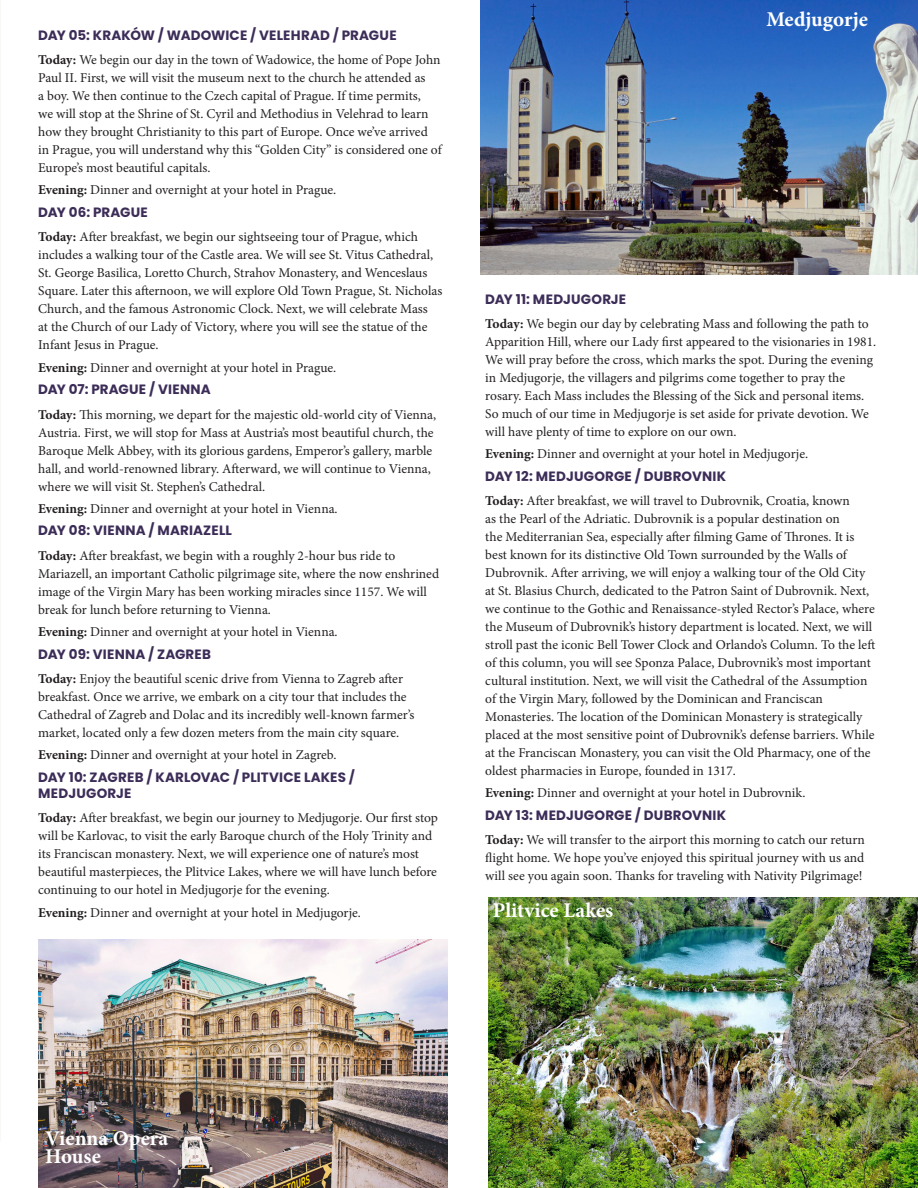
<style>
.page{position:relative;width:918px;height:1188px;background:#fff}
.page>*{position:absolute;margin:0;border:0;box-sizing:border-box;transform-origin:0 0}
.t1{font:700 21px/18px "Minion Pro";color:#fff}
.t2{font:13.5px/18px "Minion Pro";color:#231f20}
.t3{font:700 13.5px/16.2px "Poppins";letter-spacing:.01em;color:#3c2d58}
.s1{font-weight:700}
</style>
<div class="page">
<hr style="left:0;top:0;width:1px;height:1140px;background:#f8f8f7">
<img style="left:481px;top:0;width:437px;height:274px">
<img style="left:38px;top:940px;width:410px;height:248px">
<img style="left:489px;top:897px;width:429px;height:291px">
<p class="t3" style="left:38px;top:27px;width:360px">DAY 05: KRAKÓW / WADOWICE / VELEHRAD / PRAGUE</p>
<p class="t2" style="left:38px;top:51px;width:405px"><span class="s1">Today:</span> We begin our day in the town of Wadowice, the home of Pope John Paul II. First, we will visit the museum next to the church he attended as<br>a boy. We then continue to the Czech capital of Prague. If time permits,<br>we will stop at the Shrine of St. Cyril and Methodius in Velehrad to learn how they brought Christianity to this part of Europe. Once we’ve arrived in Prague, you will understand why this “Golden City” is considered one of Europe’s most beautiful capitals.</p>
<p class="t2" style="left:38px;top:181px;width:300px"><span class="s1">Evening:</span> Dinner and overnight at your hotel in Prague.</p>
<p class="t3" style="left:38px;top:204px;width:111px">DAY 06: PRAGUE</p>
<p class="t2" style="left:38px;top:228px;width:406px"><span class="s1">Today:</span> After breakfast, we begin our sightseeing tour of Prague, which includes a walking tour of the Castle area. We will see St. Vitus Cathedral, St. George Basilica, Loretto Church, Strahov Monastery, and Wenceslaus Square. Later this afternoon, we will explore Old Town Prague, St. Nicholas Church, and the famous Astronomic Clock. Next, we will celebrate Mass<br>at the Church of our Lady of Victory, where you will see the statue of the Infant Jesus in Prague.</p>
<p class="t2" style="left:38px;top:358px;width:300px"><span class="s1">Evening:</span> Dinner and overnight at your hotel in Prague.</p>
<p class="t3" style="left:38px;top:381px;width:174px">DAY 07: PRAGUE / VIENNA</p>
<p class="t2" style="left:38px;top:405px;width:399px"><span class="s1">Today:</span> This morning, we depart for the majestic old-world city of Vienna, Austria. First, we will stop for Mass at Austria’s most beautiful church, the Baroque Melk Abbey, with its glorious gardens, Emperor’s gallery, marble hall, and world-renowned library. Afterward, we will continue to Vienna, where we will visit St. Stephen’s Cathedral.</p>
<p class="t2" style="left:38px;top:500px;width:301px"><span class="s1">Evening:</span> Dinner and overnight at your hotel in Vienna.</p>
<p class="t3" style="left:38px;top:523px;width:195px">DAY 08: VIENNA / MARIAZELL</p>
<p class="t2" style="left:38px;top:547px;width:403px"><span class="s1">Today:</span> After breakfast, we begin with a roughly 2-hour bus ride to Mariazell, an important Catholic pilgrimage site, where the now enshrined image of the Virgin Mary has been working miracles since 1157. We will break for lunch before returning to Vienna.</p>
<p class="t2" style="left:38px;top:623px;width:301px"><span class="s1">Evening:</span> Dinner and overnight at your hotel in Vienna.</p>
<p class="t3" style="left:38px;top:646px;width:174px">DAY 09: VIENNA / ZAGREB</p>
<p class="t2" style="left:38px;top:670px;width:378px"><span class="s1">Today:</span> Enjoy the beautiful scenic drive from Vienna to Zagreb after breakfast. Once we arrive, we embark on a city tour that includes the Cathedral of Zagreb and Dolac and its incredibly well-known farmer’s market, located only a few dozen meters from the main city square.</p>
<p class="t2" style="left:38px;top:746px;width:300px"><span class="s1">Evening:</span> Dinner and overnight at your hotel in Zagreb.</p>
<p class="t3" style="left:38px;top:769px;width:318px">DAY 10: ZAGREB / KARLOVAC / PLITVICE LAKES /<br>MEDJUGORJE</p>
<p class="t2" style="left:38px;top:809px;width:401px"><span class="s1">Today:</span> After breakfast, we begin our journey to Medjugorje. Our first stop will be Karlovac, to visit the early Baroque church of the Holy Trinity and its Franciscan monastery. Next, we will experience one of nature’s most beautiful masterpieces, the Plitvice Lakes, where we will have lunch before continuing to our hotel in Medjugorje for the evening.</p>
<p class="t2" style="left:38px;top:903px;width:324px"><span class="s1">Evening:</span> Dinner and overnight at your hotel in Medjugorje.</p>
<p class="t1" style="left:766px;top:10px;width:103px">Medjugorje</p>
<p class="t3" style="left:485px;top:291px;width:142px">DAY 11: MEDJUGORJE</p>
<p class="t2" style="left:485px;top:315px;width:392px"><span class="s1">Today:</span> We begin our day by celebrating Mass and following the path to Apparition Hill, where our Lady first appeared to the visionaries in 1981.<br>We will pray before the cross, which marks the spot. During the evening in Medjugorje, the villagers and pilgrims come together to pray the rosary. Each Mass includes the Blessing of the Sick and personal items.<br>So much of our time in Medjugorje is set aside for private devotion. We will have plenty of time to explore on our own.</p>
<p class="t2" style="left:485px;top:445px;width:324px"><span class="s1">Evening:</span> Dinner and overnight at your hotel in Medjugorje.</p>
<p class="t3" style="left:485px;top:468px;width:242px">DAY 12: MEDJUGORGE / DUBROVNIK</p>
<p class="t2" style="left:485px;top:492px;width:391px"><span class="s1">Today:</span> After breakfast, we will travel to Dubrovnik, Croatia, known<br>as the Pearl of the Adriatic. Dubrovnik is a popular destination on<br>the Mediterranian Sea, especially after filming Game of Thrones. It is best known for its distinctive Old Town surrounded by the Walls of Dubrovnik. After arriving, we will enjoy a walking tour of the Old City at St. Blasius Church, dedicated to the Patron Saint of Dubrovnik. Next, we continue to the Gothic and Renaissance-styled Rector’s Palace, where the Museum of Dubrovnik’s history department is located. Next, we will stroll past the iconic Bell Tower Clock and Orlando’s Column. To the left of this column, you will see Sponza Palace, Dubrovnik’s most important cultural institution. Next, we will visit the Cathedral of the Assumption of the Virgin Mary, followed by the Dominican and Franciscan Monasteries. The location of the Dominican Monastery is strategically placed at the most sensitive point of Dubrovnik’s defense barriers. While at the Franciscan Monastery, you can visit the Old Pharmacy, one of the oldest pharmacies in Europe, founded in 1317.</p>
<p class="t2" style="left:485px;top:784px;width:322px"><span class="s1">Evening:</span> Dinner and overnight at your hotel in Dubrovnik.</p>
<p class="t3" style="left:485px;top:807px;width:242px">DAY 13: MEDJUGORGE / DUBROVNIK</p>
<p class="t2" style="left:485px;top:831px;width:381px;text-align:justify"><span class="s1">Today:</span> We will transfer to the airport this morning to catch our return flight home. We hope you’ve enjoyed this spiritual journey with us and will see you again soon. Thanks for traveling with Nativity Pilgrimage!</p>
<p class="t1" style="left:493px;top:901px;width:122px">Plitvice Lakes</p>
<p class="t1" style="left:45px;top:1129px;width:125px">Vienna Opera<br>House</p>
</div>
